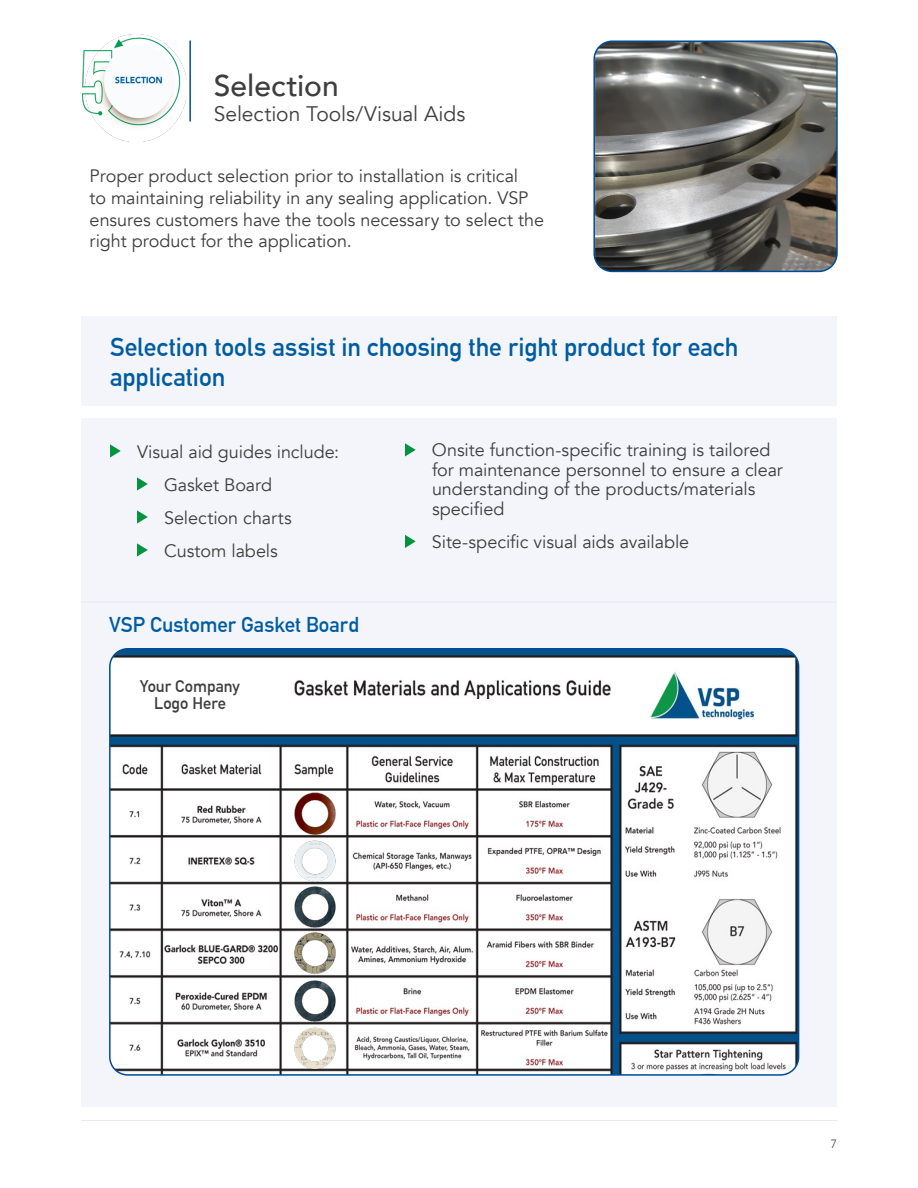
<style>
.page{position:relative;width:918px;height:1188px;background:#fff}
.page>*{position:absolute;margin:0;border:0;box-sizing:border-box;transform-origin:0 0}
.Body{font:500 30px "Avenir";color:#3e3e3f}
.t1{font:700 25.5px/30px "DIN Alternate";color:#005ca2}
.Body-2{font:21px "Avenir";letter-spacing:-.005em;color:#3e3e3f}
.t2{font:700 21px "DIN Alternate";color:#005ca2}
.Bullets{font:18px/19.5px "Avenir";letter-spacing:-.005em;color:#3e3e3f}
.Body-3{font:18px/21.6px "Avenir";letter-spacing:-.005em;color:#3e3e3f}
.Chart{font:700 16.5px/16.5px "DIN Alternate";color:#3e3e3f;text-align:center}
.t3{font:300 12px "Avenir";color:#3e3e3f}
</style>
<div class="page">
<hr style="left:189px;top:40px;width:2px;height:82px;background:#004c97">
<div style="left:81px;top:418px;width:756px;height:689px;background:#f4f5fa"></div>
<img style="left:110px;top:649px;width:689px;height:424px">
<div style="left:361px;top:700px;width:192px;height:24px;background:#fff"></div>
<div style="left:119px;top:676px;width:161px;height:46px;background:#fff"></div>
<div style="left:117px;top:674px;width:165px;height:50px;border:3px solid #fff"></div>
<div style="left:109px;top:648px;width:690px;height:428px;border:2px solid #004c97;border-radius:18px"></div>
<div style="left:81px;top:316px;width:756px;height:89px;background:#f4f5fa"></div>
<img style="left:83px;top:34px;width:104px;height:107px">
<img style="left:596px;top:43px;width:239px;height:228px">
<div style="left:593px;top:40px;width:245px;height:232px;border:2px solid #004c97;border-radius:18px"></div>
<svg style="left:110px;top:444px;width:11px;height:14px"></svg>
<svg style="left:137px;top:477px;width:11px;height:14px"></svg>
<svg style="left:137px;top:510px;width:11px;height:14px"></svg>
<svg style="left:137px;top:543px;width:11px;height:14px"></svg>
<hr style="left:81px;top:1120px;width:756px;height:1px;background:#e4ebf6">
<svg style="left:405px;top:443px;width:11px;height:13px"></svg>
<svg style="left:405px;top:535px;width:11px;height:13px"></svg>
<img style="left:293px;top:792px;width:44px;height:43px">
<img style="left:293px;top:886px;width:44px;height:43px">
<img style="left:293px;top:979px;width:44px;height:44px">
<img style="left:293px;top:839px;width:44px;height:44px">
<img style="left:293px;top:932px;width:44px;height:43px">
<img style="left:293px;top:1027px;width:44px;height:42px">
<div style="left:122px;top:663px;width:136px;height:70px;background:#fff"></div>
<hr style="left:81px;top:602px;width:756px;height:1px;background:#e4ebf6">
<p class="Body" style="left:214px;top:60px;width:126px">Selection</p>
<p class="Body-2" style="left:214px;top:102px;width:253px">Selection Tools/Visual Aids</p>
<p class="Body-3" style="left:90px;top:166px;width:456px">Proper product selection prior to installation is critical<br>to maintaining reliability in any sealing application. VSP ensures customers have the tools necessary to select the right product for the application.</p>
<h2 class="t1" style="left:110px;top:330px;width:630px">Selection tools assist in choosing the right product for each application</h2>
<p class="Bullets" style="left:137px;top:442px;width:204px">Visual aid guides include:</p>
<p class="Bullets" style="left:164px;top:475px;width:110px">Gasket Board</p>
<p class="Bullets" style="left:164px;top:508px;width:129px">Selection charts</p>
<p class="Bullets" style="left:164px;top:541px;width:115px">Custom labels</p>
<h2 class="t2" style="left:109px;top:608px;width:251px">VSP Customer Gasket Board</h2>
<p class="Chart" style="left:140px;top:677px;width:101px">Your Company<br>Logo Here</p>
<p class="Bullets" style="left:432px;top:441px;width:352px">Onsite function-specific training is tailored for maintenance personnel to ensure a clear understanding of the products/materials specified</p>
<p class="Bullets" style="left:432px;top:532px;width:259px">Site-specific visual aids available</p>
<p class="t3" style="left:831px;top:1136px;width:8px">7</p>
</div>
